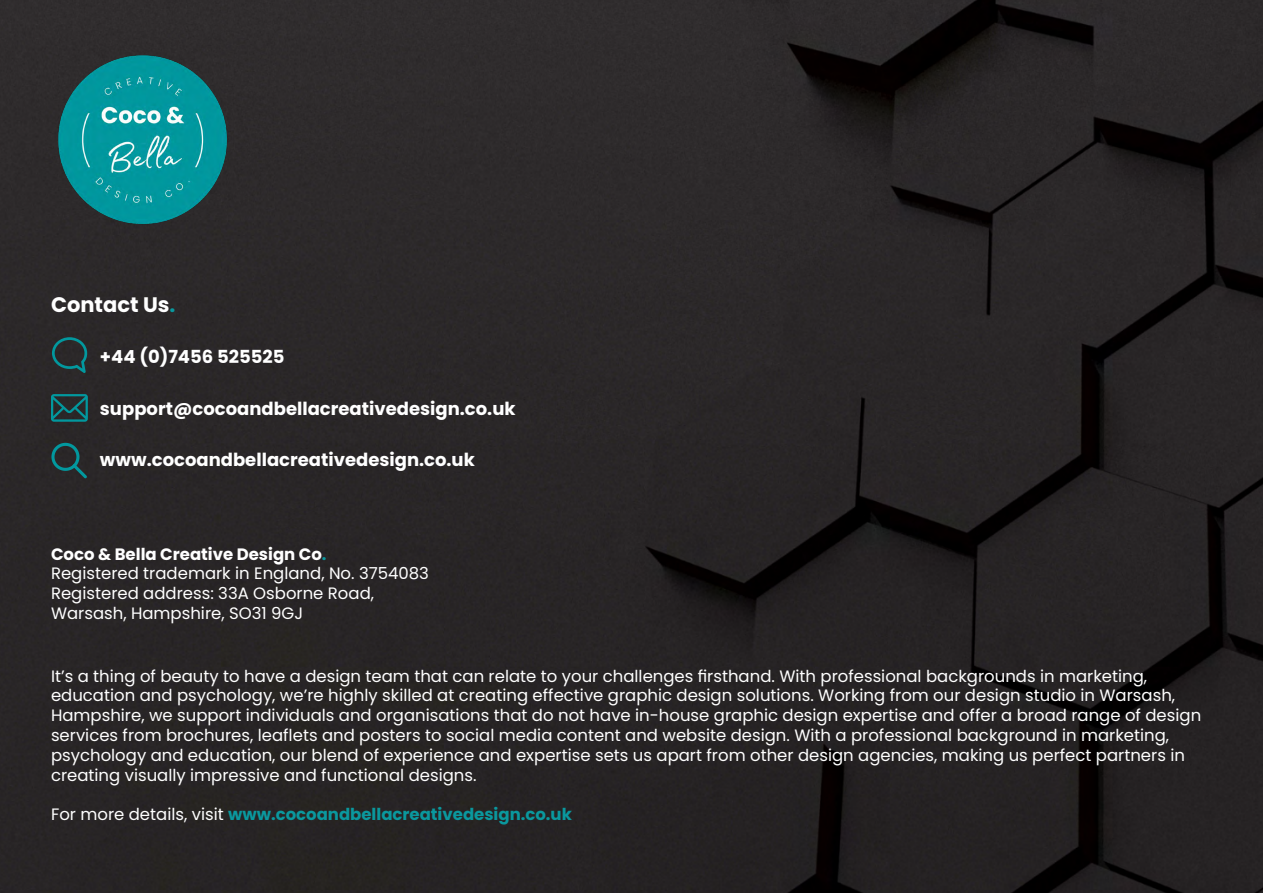
<style>
.page{position:relative;width:1263px;height:893px;background:#fff}
.page>*{position:absolute;margin:0;border:0;box-sizing:border-box;transform-origin:0 0}
.t1{font:700 21px "Poppins";color:#fff}
.t2{font:700 18px "Poppins";color:#fff}
.t3{font:16.5px/19.8px "Poppins";color:#fff}
.t4{font:700 16.5px "Poppins";color:#0a989e}
.s1{color:#0a989e}
.s2{font-weight:700}
.s3{font-weight:700;color:#0a989e}
.s4{font-weight:400;color:#fff}
</style>
<div class="page">
<img style="left:0;top:0;width:1263px;height:893px">
<img style="left:54px;top:51px;width:177px;height:178px">
<svg style="left:51px;top:394px;width:36px;height:28px"></svg>
<svg style="left:52px;top:337px;width:35px;height:36px"></svg>
<svg style="left:51px;top:443px;width:36px;height:35px"></svg>
<p class="t1" style="left:51px;top:292px;width:126px">Contact Us<span class="s1">.</span></p>
<p class="t2" style="left:100px;top:346px;width:186px">+44 (0)7456 525525</p>
<p class="t2" style="left:100px;top:398px;width:417px">support@cocoandbellacreativedesign.co.uk</p>
<p class="t2" style="left:100px;top:450px;width:376px">www.cocoandbellacreativedesign.co.uk</p>
<p class="t3" style="left:51px;top:544px;width:379px"><span class="s2">Coco &amp; Bella Creative Design Co</span><span class="s3">.<br></span>Registered trademark in England, No. 3754083<br>Registered address: 33A Osborne Road, Warsash, Hampshire, SO31 9GJ</p>
<p class="t3" style="left:51px;top:666px;width:1152px">It’s a thing of beauty to have a design team that can relate to your challenges firsthand. With professional backgrounds in marketing, education and psychology, we’re highly skilled at creating effective graphic design solutions. Working from our design studio in Warsash, Hampshire, we support individuals and organisations that do not have in-house graphic design expertise and offer a broad range of design services from brochures, leaflets and posters to social media content and website design. With a professional background in marketing, psychology and education, our blend of experience and expertise sets us apart from other design agencies, making us perfect partners in creating visually impressive and functional designs.</p>
<p class="t4" style="left:51px;top:805px;width:522px"><span class="s4">For more details, visit</span> www.cocoandbellacreativedesign.co.uk</p>
</div>
